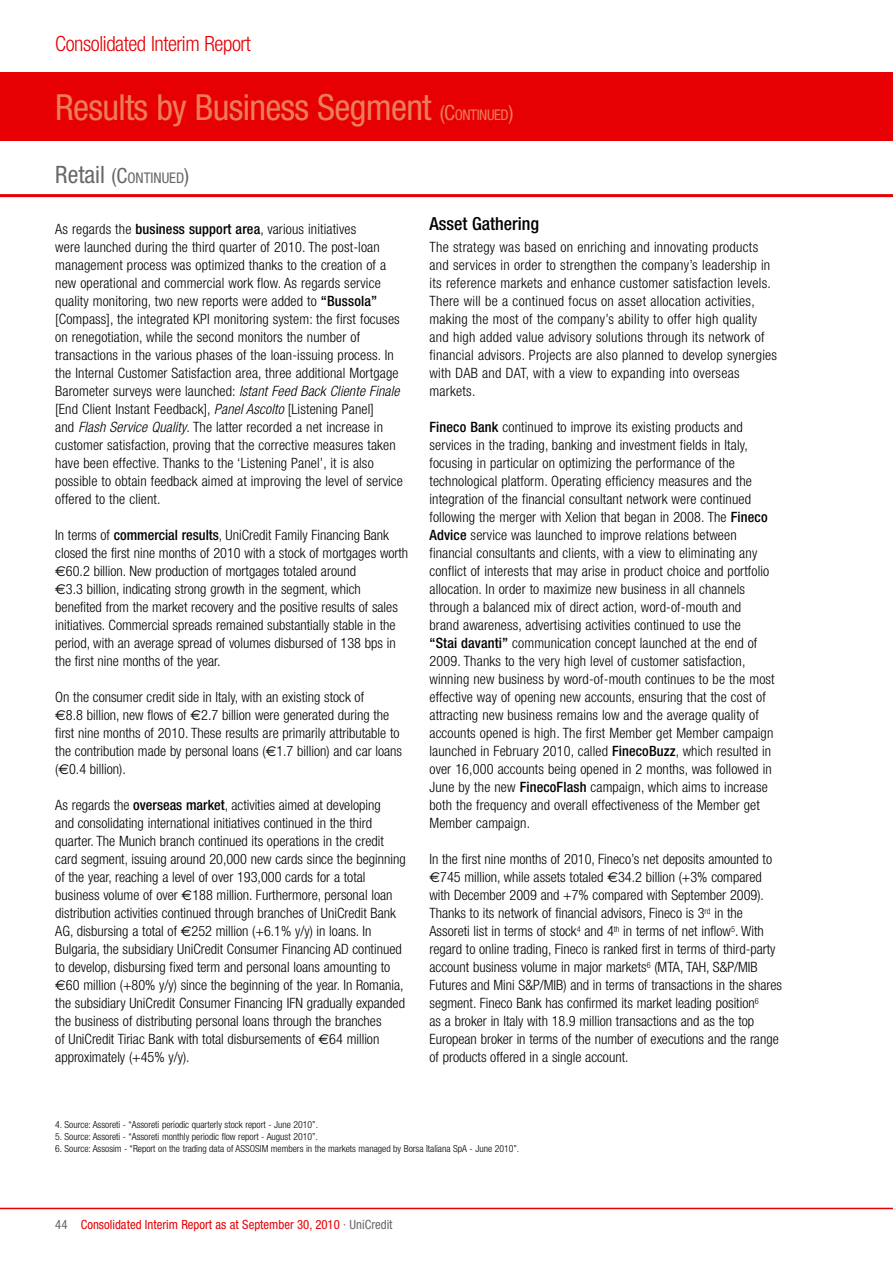
<style>
.page{position:relative;width:893px;height:1263px;background:#fff}
.page>*{position:absolute;margin:0;border:0;box-sizing:border-box;transform-origin:0 0}
.t1{font:condensed 36px "Helvetica Neue";letter-spacing:-.02em;color:#ed7c59}
.t2{font:300 condensed 21px "Helvetica Neue";letter-spacing:-.02em;color:#e60004}
.t3{font:500 condensed 18px "Helvetica Neue";color:#000}
.t4{font:condensed 14.7px "Helvetica Neue";color:#68676c}
.t5{font:300 condensed 14.25px/18px "Helvetica Neue";letter-spacing:.01em;color:#000}
.t6{font:condensed 12.75px "Helvetica Neue";color:#e60004}
.t7{font:condensed 12.75px "Helvetica Neue";color:#68676c}
.t8{font:300 condensed 9.75px "Helvetica Neue";color:#000}
.s1{font-size:21px}
.s2{font-size:14.7px}
.s3{font-size:24px}
.s4{font-weight:500}
.s5{font-style:italic}
.s6{font-family:"Euro Sans";font-weight:400;font-stretch:normal}
.s7{color:#68676c}
</style>
<div class="page">
<div style="left:0;top:72px;width:893px;height:68px;background:#e60004"></div>
<hr style="left:0;top:194px;width:893px;height:3px;background:#e60004">
<hr style="left:0;top:1208px;width:893px;height:1px;background:#e60004">
<h2 class="t2" style="left:55px;top:36px;width:197px">Consolidated Interim Report</h2>
<h1 class="t1" style="left:55px;top:95px;width:460px">Results by Business Segment <span class="s1">(C</span><span class="s2">ONTINUED</span><span class="s1">)</span></h1>
<p class="t4" style="left:55px;top:172px;width:136px"><span class="s3">Retail</span> <span class="s1">(C</span>ONTINUED<span class="s1">)</span></p>
<p class="t5" style="left:55px;top:221px;width:349px">As regards the <span class="s4">business support area</span>, various initiatives<br>were launched during the third quarter of 2010. The post-loan management process was optimized thanks to the creation of a new operational and commercial work flow. As regards service quality monitoring, two new reports were added to <span class="s4">“Bussola” </span>[Compass], the integrated KPI monitoring system: the first focuses on renegotiation, while the second monitors the number of transactions in the various phases of the loan-issuing process. In the Internal Customer Satisfaction area, three additional Mortgage Barometer surveys were launched: <span class="s5">Istant Feed Back Cliente Finale </span>[End Client Instant Feedback], <span class="s5">Panel Ascolto</span> [Listening Panel]<br>and <span class="s5">Flash Service Quality</span>. The latter recorded a net increase in customer satisfaction, proving that the corrective measures taken have been effective. Thanks to the ‘Listening Panel’, it is also possible to obtain feedback aimed at improving the level of service offered to the client.</p>
<p class="t5" style="left:55px;top:527px;width:354px">In terms of <span class="s4">commercial results</span>, UniCredit Family Financing Bank closed the first nine months of 2010 with a stock of mortgages worth <span class="s6">€</span>60.2 billion. New production of mortgages totaled around<br><span class="s6">€</span>3.3 billion, indicating strong growth in the segment, which benefited from the market recovery and the positive results of sales initiatives. Commercial spreads remained substantially stable in the period, with an average spread of volumes disbursed of 138 bps in the first nine months of the year.</p>
<p class="t5" style="left:55px;top:689px;width:348px">On the consumer credit side in Italy, with an existing stock of<br><span class="s6">€</span>8.8 billion, new flows of <span class="s6">€</span>2.7 billion were generated during the first nine months of 2010. These results are primarily attributable to the contribution made by personal loans (<span class="s6">€</span>1.7 billion) and car loans (<span class="s6">€</span>0.4 billion).</p>
<p class="t5" style="left:55px;top:797px;width:352px">As regards the <span class="s4">overseas market</span>, activities aimed at developing<br>and consolidating international initiatives continued in the third quarter. The Munich branch continued its operations in the credit card segment, issuing around 20,000 new cards since the beginning of the year, reaching a level of over 193,000 cards for a total business volume of over <span class="s6">€</span>188 million. Furthermore, personal loan distribution activities continued through branches of UniCredit Bank AG, disbursing a total of <span class="s6">€</span>252 million (+6.1% y/y) in loans. In Bulgaria, the subsidiary UniCredit Consumer Financing AD continued to develop, disbursing fixed term and personal loans amounting to <span class="s6">€</span>60 million (+80% y/y) since the beginning of the year. In Romania, the subsidiary UniCredit Consumer Financing IFN gradually expanded the business of distributing personal loans through the branches<br>of UniCredit Tiriac Bank with total disbursements of <span class="s6">€</span>64 million approximately (+45% y/y).</p>
<p class="t3" style="left:429px;top:217px;width:111px">Asset Gathering</p>
<p class="t5" style="left:429px;top:239px;width:349px">The strategy was based on enriching and innovating products and services in order to strengthen the company’s leadership in its reference markets and enhance customer satisfaction levels.<br>There will be a continued focus on asset allocation activities, making the most of the company’s ability to offer high quality and high added value advisory solutions through its network of financial advisors. Projects are also planned to develop synergies with DAB and DAT, with a view to expanding into overseas markets.</p>
<p class="t5" style="left:429px;top:419px;width:347px"><span class="s4">Fineco Bank</span> continued to improve its existing products and services in the trading, banking and investment fields in Italy, focusing in particular on optimizing the performance of the technological platform. Operating efficiency measures and the integration of the financial consultant network were continued following the merger with Xelion that began in 2008. The <span class="s4">Fineco Advice</span> service was launched to improve relations between financial consultants and clients, with a view to eliminating any conflict of interests that may arise in product choice and portfolio allocation. In order to maximize new business in all channels through a balanced mix of direct action, word-of-mouth and<br>brand awareness, advertising activities continued to use the<br><span class="s4">“Stai davanti”</span> communication concept launched at the end of 2009. Thanks to the very high level of customer satisfaction, winning new business by word-of-mouth continues to be the most effective way of opening new accounts, ensuring that the cost of attracting new business remains low and the average quality of accounts opened is high. The first Member get Member campaign launched in February 2010, called <span class="s4">FinecoBuzz</span>, which resulted in over 16,000 accounts being opened in 2 months, was followed in June by the new <span class="s4">FinecoFlash</span> campaign, which aims to increase both the frequency and overall effectiveness of the Member get Member campaign.</p>
<p class="t5" style="left:429px;top:851px;width:354px">In the first nine months of 2010, Fineco’s net deposits amounted to <span class="s6">€</span>745 million, while assets totaled <span class="s6">€</span>34.2 billion (+3% compared with December 2009 and +7% compared with September 2009).<br>Thanks to its network of financial advisors, Fineco is 3<sup>rd</sup> in the Assoreti list in terms of stock<sup>4</sup> and 4<sup>th</sup> in terms of net inflow<sup>5</sup>. With regard to online trading, Fineco is ranked first in terms of third-party account business volume in major markets<sup>6</sup> (MTA, TAH, S&amp;P/MIB Futures and Mini S&amp;P/MIB) and in terms of transactions in the shares segment. Fineco Bank has confirmed its market leading position<sup>6<br></sup>as a broker in Italy with 18.9 million transactions and as the top European broker in terms of the number of executions and the range of products offered in a single account.</p>
<p class="t8" style="left:55px;top:1121px;width:264px">4. Source: Assoreti - “Assoreti periodic quarterly stock report - June 2010”.</p>
<p class="t8" style="left:55px;top:1133px;width:264px">5. Source: Assoreti - “Assoreti monthly periodic flow report - August 2010”.</p>
<p class="t8" style="left:55px;top:1145px;width:466px">6. Source: Assosim - “Report on the trading data of ASSOSIM members in the markets managed by Borsa Italiana SpA - June 2010”.</p>
<p class="t7" style="left:55px;top:1220px;width:14px">44</p>
<p class="t6" style="left:81px;top:1220px;width:313px">Consolidated Interim Report as at September 30, 2010 <span class="s7">· UniCredit</span></p>
</div>
